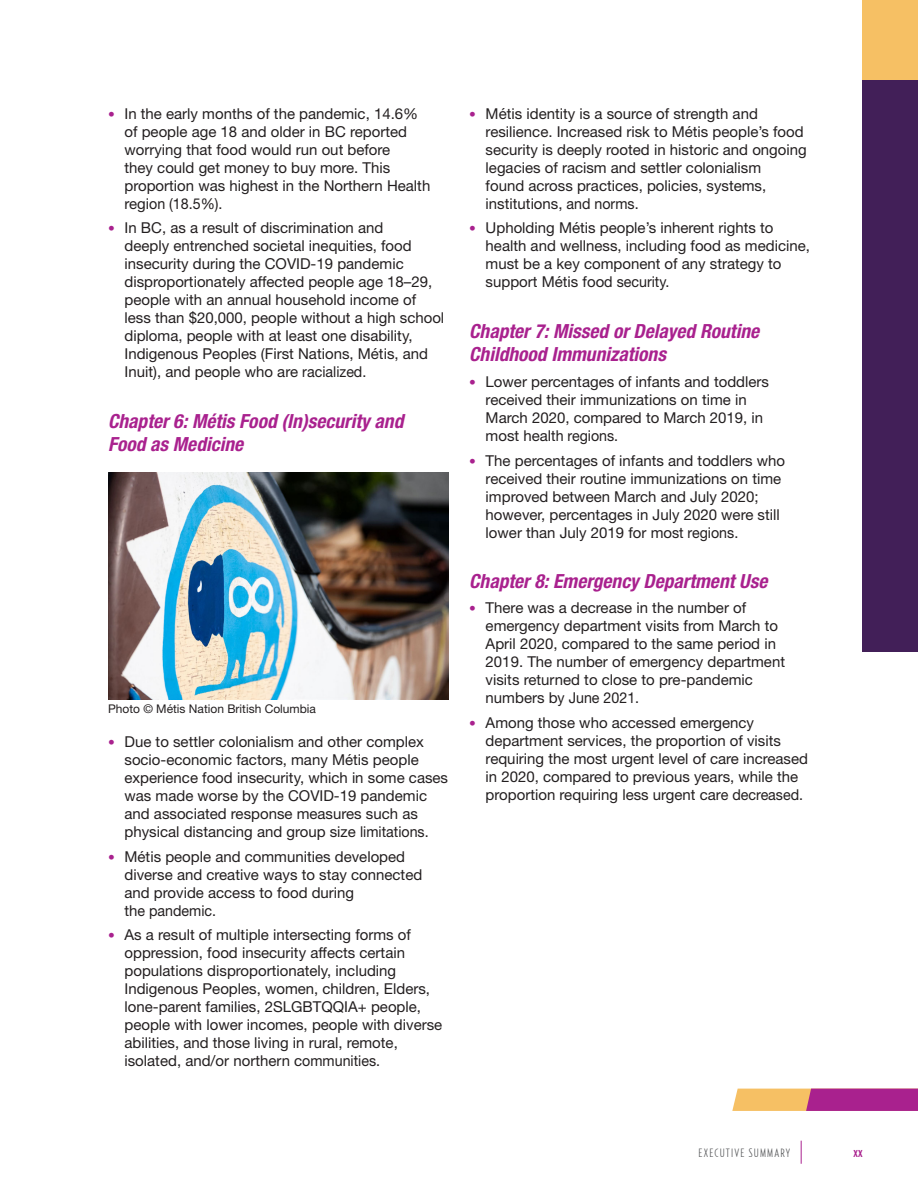
<style>
.page{position:relative;width:918px;height:1188px;background:#fff}
.page>*{position:absolute;margin:0;border:0;box-sizing:border-box;transform-origin:0 0}
.Executive_Summary_Headline_2{font:italic 700 condensed 19.5px/23.4px "Helvetica Neue LT Pro";color:#a9218e}
.t1{font:15px/18px "Helvetica Neue LT Std";color:#231f20}
.t2{font:500 15px "Relay Comp";color:#a9218e}
.Source{font:12px "Helvetica Neue LT Std";color:#231f20}
.t3{font:300 12px "Relay Comp";letter-spacing:.1em;color:#57585a}
.s1{font-size:13.5px;color:#a9218e}
</style>
<div class="page">
<div style="left:862px;top:80px;width:56px;height:572px;background:#421f58"></div>
<div style="left:862px;top:0;width:56px;height:80px;background:#f6c064"></div>
<svg style="left:801px;top:1141px;width:1px;height:23px"></svg>
<svg style="left:732px;top:1089px;width:186px;height:22px;background:#c8637f"></svg>
<img style="left:108px;top:472px;width:341px;height:227px">
<p class="t1" style="left:124px;top:104px;width:307px;text-indent:-16px"><span class="s1">•</span> In the early months of the pandemic, 14.6% of people age 18 and older in BC reported worrying that food would run out before<br>they could get money to buy more. This proportion was highest in the Northern Health region (18.5%).</p>
<p class="t1" style="left:124px;top:219px;width:321px;text-indent:-16px"><span class="s1">•</span> In BC, as a result of discrimination and<br>deeply entrenched societal inequities, food insecurity during the COVID-19 pandemic disproportionately affected people age 18–29, people with an annual household income of less than $20,000, people without a high school diploma, people with at least one disability, Indigenous Peoples (First Nations, Métis, and Inuit), and people who are racialized.</p>
<p class="Executive_Summary_Headline_2" style="left:108px;top:409px;width:297px">Chapter 6: Métis Food (In)security and<br>Food as Medicine</p>
<p class="Source" style="left:108px;top:702px;width:210px">Photo © Métis Nation British Columbia</p>
<p class="t1" style="left:124px;top:732px;width:325px;text-indent:-16px"><span class="s1">•</span> Due to settler colonialism and other complex socio-economic factors, many Métis people experience food insecurity, which in some cases was made worse by the COVID-19 pandemic and associated response measures such as physical distancing and group size limitations.</p>
<p class="t1" style="left:124px;top:847px;width:299px;text-indent:-16px"><span class="s1">•</span> Métis people and communities developed diverse and creative ways to stay connected and provide access to food during<br>the pandemic.</p>
<p class="t1" style="left:124px;top:926px;width:319px;text-indent:-16px"><span class="s1">•</span> As a result of multiple intersecting forms of oppression, food insecurity affects certain populations disproportionately, including Indigenous Peoples, women, children, Elders, lone-parent families, 2SLGBTQQIA+ people, people with lower incomes, people with diverse abilities, and those living in rural, remote, isolated, and/or northern communities.</p>
<p class="t1" style="left:486px;top:104px;width:323px;text-indent:-16px"><span class="s1">•</span> Métis identity is a source of strength and resilience. Increased risk to Métis people’s food security is deeply rooted in historic and ongoing legacies of racism and settler colonialism<br>found across practices, policies, systems, institutions, and norms.</p>
<p class="t1" style="left:486px;top:219px;width:326px;text-indent:-16px"><span class="s1">•</span> Upholding Métis people’s inherent rights to health and wellness, including food as medicine, must be a key component of any strategy to support Métis food security.</p>
<p class="Executive_Summary_Headline_2" style="left:469px;top:319px;width:292px">Chapter 7: Missed or Delayed Routine<br>Childhood Immunizations</p>
<p class="t1" style="left:486px;top:372px;width:285px;text-indent:-16px"><span class="s1">•</span> Lower percentages of infants and toddlers received their immunizations on time in March 2020, compared to March 2019, in most health regions.</p>
<p class="t1" style="left:486px;top:451px;width:301px;text-indent:-16px"><span class="s1">•</span> The percentages of infants and toddlers who received their routine immunizations on time improved between March and July 2020; however, percentages in July 2020 were still lower than July 2019 for most regions.</p>
<p class="Executive_Summary_Headline_2" style="left:469px;top:569px;width:300px">Chapter 8: Emergency Department Use</p>
<p class="t1" style="left:486px;top:599px;width:301px;text-indent:-16px"><span class="s1">•</span> There was a decrease in the number of emergency department visits from March to April 2020, compared to the same period in 2019. The number of emergency department visits returned to close to pre-pandemic numbers by June 2021.</p>
<p class="t1" style="left:486px;top:714px;width:324px;text-indent:-16px"><span class="s1">•</span> Among those who accessed emergency department services, the proportion of visits requiring the most urgent level of care increased in 2020, compared to previous years, while the proportion requiring less urgent care decreased.</p>
<p class="t3" style="left:699px;top:1146px;width:93px">EXECUTIVE SUMMARY</p>
<p class="t2" style="left:854px;top:1143px;width:10px">xx</p>
</div>
